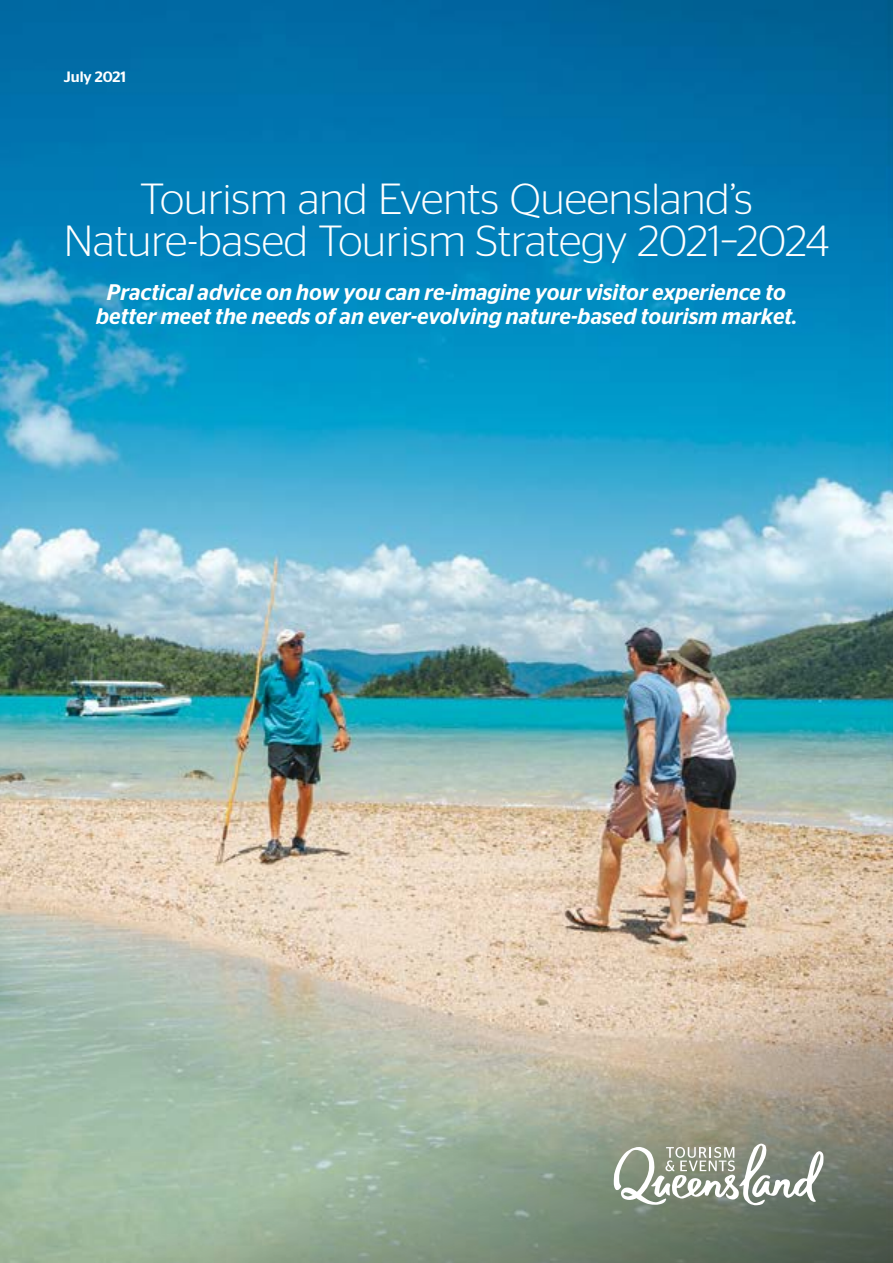
<style>
.page{position:relative;width:893px;height:1263px;background:#fff}
.page>*{position:absolute;margin:0;border:0;box-sizing:border-box;transform-origin:0 0}
.t1{font:300 43.5px/42px "Stag Sans";color:#fff;text-align:center}
.t2{font:italic 500 22.5px/24px "Stag Sans";color:#fff;text-align:center}
.t3{font:500 15px "Stag Sans";color:#fff}
</style>
<div class="page">
<img style="left:0;top:0;width:893px;height:1263px">
<svg style="left:17px;top:928px;width:876px;height:335px"></svg>
<svg style="left:614px;top:1143px;width:209px;height:62px"></svg>
<p class="t3" style="left:64px;top:68px;width:64px">July 2021</p>
<h1 class="t1" style="left:64px;top:178px;width:767px">Tourism and Events Queensland’s<br>Nature-based Tourism Strategy 2021–2024</h1>
<p class="t2" style="left:96px;top:280px;width:702px">Practical advice on how you can re-imagine your visitor experience to better meet the needs of an ever-evolving nature-based tourism market.</p>
</div>
